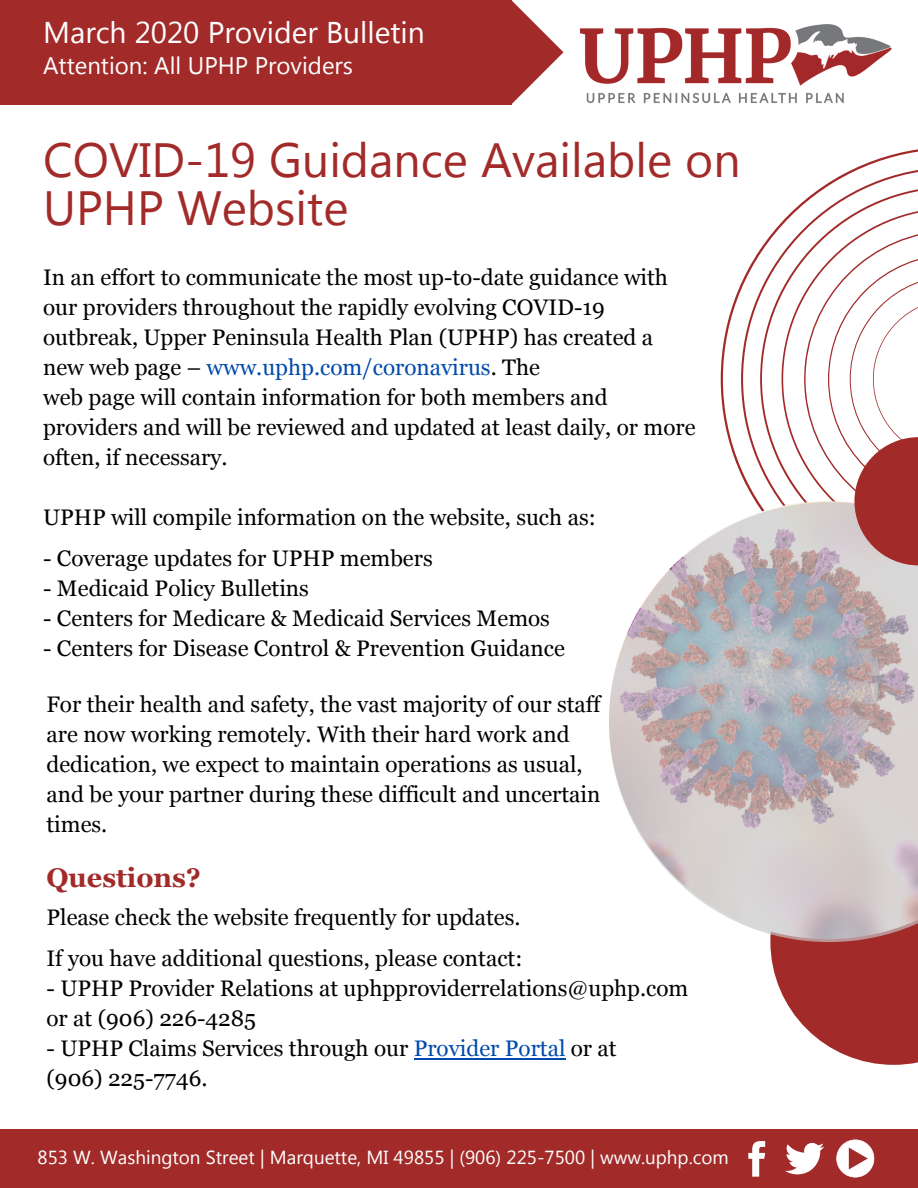
<style>
.page{position:relative;width:918px;height:1188px;background:#fff}
.page>*{position:absolute;margin:0;border:0;box-sizing:border-box;transform-origin:0 0}
.t1{font:48px/47.7px "Microsoft New Tai Lue";color:#a22b2a}
.t2{font:30px "Microsoft New Tai Lue";color:#fff}
.t3{font:700 27px "Georgia";color:#a22b2a}
.t4{font:24px "Microsoft New Tai Lue";color:#fff}
.t5{font:22.5px/30px "Georgia";color:#000}
.t6{font:18.9px "Microsoft New Tai Lue";color:#fff}
.s1{color:#004aad}
</style>
<div class="page">
<svg style="left:721px;top:149px;width:197px;height:325px"></svg>
<svg style="left:741px;top:167px;width:177px;height:334px"></svg>
<svg style="left:770px;top:942px;width:148px;height:123px"></svg>
<svg style="left:609px;top:502px;width:309px;height:440px"></svg>
<img style="left:580px;top:24px;width:312px;height:80px">
<div style="left:0;top:0;width:512px;height:105px;background:#a22b2a"></div>
<svg style="left:512px;top:1px;width:51px;height:103px"></svg>
<svg style="left:804px;top:230px;width:114px;height:335px"></svg>
<div style="left:0;top:1129px;width:918px;height:59px;background:#a22b2a"></div>
<svg style="left:748px;top:1141px;width:17px;height:36px"></svg>
<svg style="left:785px;top:1143px;width:39px;height:31px"></svg>
<svg style="left:836px;top:1140px;width:38px;height:37px"></svg>
<hr style="left:414px;top:1058px;width:151px;height:2px;background:#004aad">
<h2 class="t2" style="left:43px;top:15px;width:383px">March 2020 Provider Bulletin</h2>
<p class="t4" style="left:43px;top:52px;width:311px">Attention: All UPHP Providers</p>
<h1 class="t1" style="left:43px;top:140px;width:699px">COVID-19 Guidance Available on<br>UPHP Website</h1>
<p class="t5" style="left:43px;top:262px;width:654px">In an effort to communicate the most up-to-date guidance with our providers throughout the rapidly evolving COVID-19 outbreak, Upper Peninsula Health Plan (UPHP) has created a new web page – <span class="s1">www.uphp.com/coronavirus</span>. The<br>web page will contain information for both members and providers and will be reviewed and updated at least daily, or more often, if necessary.</p>
<p class="t5" style="left:43px;top:502px;width:554px">UPHP will compile information on the website, such as:</p>
<p class="t5" style="left:43px;top:543px;width:391px">- Coverage updates for UPHP members</p>
<p class="t5" style="left:43px;top:573px;width:267px">- Medicaid Policy Bulletins</p>
<p class="t5" style="left:43px;top:603px;width:508px">- Centers for Medicare &amp; Medicaid Services Memos</p>
<p class="t5" style="left:43px;top:633px;width:523px">- Centers for Disease Control &amp; Prevention Guidance</p>
<p class="t5" style="left:47px;top:689px;width:556px">For their health and safety, the vast majority of our staff are now working remotely. With their hard work and dedication, we expect to maintain operations as usual, and be your partner during these difficult and uncertain times.</p>
<p class="t3" style="left:47px;top:862px;width:156px">Questions?</p>
<p class="t5" style="left:47px;top:897px;width:477px;line-height:40.7px">Please check the website frequently for updates.<br>If you have additional questions, please contact:</p>
<p class="t5" style="left:47px;top:973px;width:643px">- UPHP Provider Relations at uphpproviderrelations@uphp.com or at (906) 226-4285</p>
<p class="t5" style="left:47px;top:1033px;width:572px">- UPHP Claims Services through our <span class="s1">Provider Portal</span> or at (906) 225-7746.</p>
<p class="t6" style="left:38px;top:1147px;width:693px">853 W. Washington Street | Marquette, MI 49855 | (906) 225-7500 | www.uphp.com</p>
</div>
